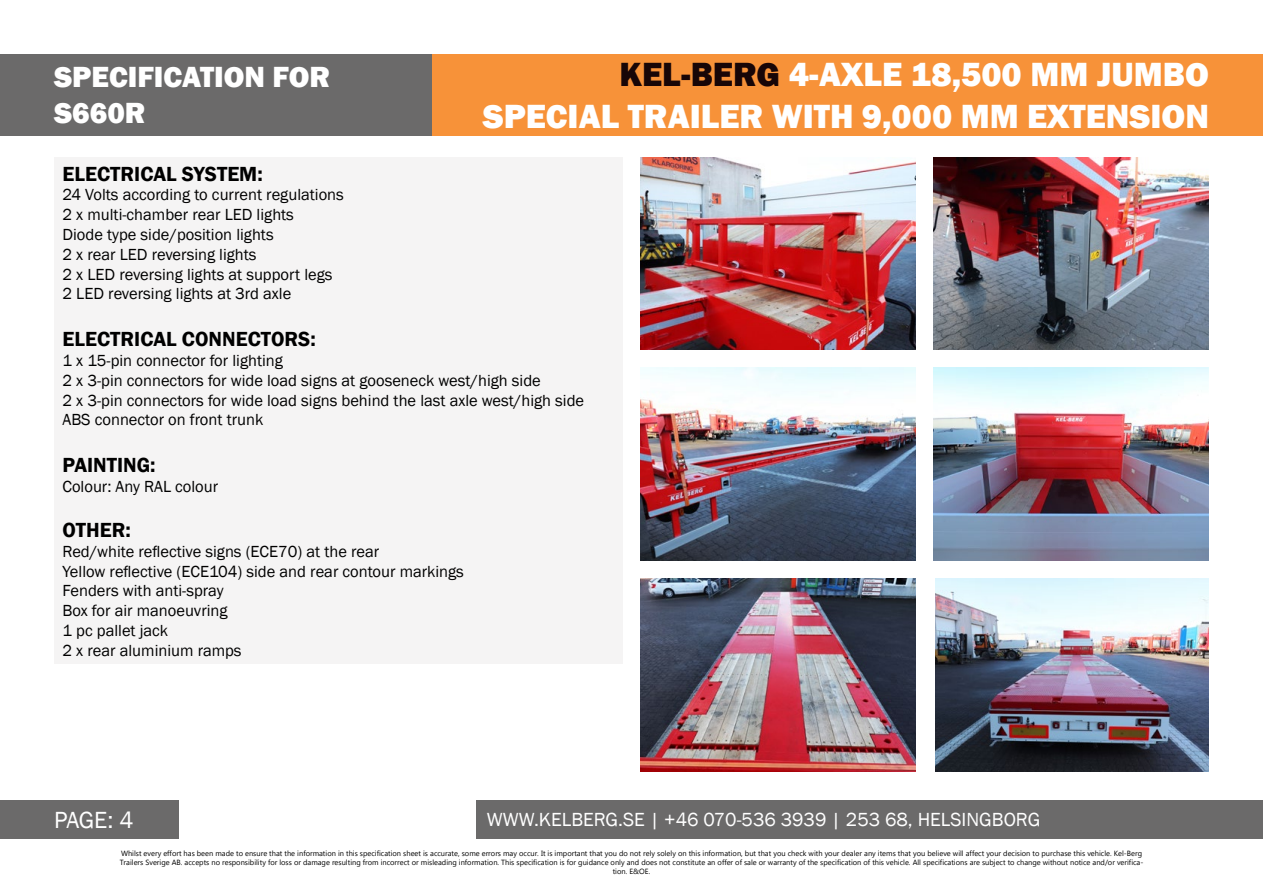
<style>
.page{position:relative;width:1263px;height:893px;background:#fff}
.page>*{position:absolute;margin:0;border:0;box-sizing:border-box;transform-origin:0 0}
.t1{font:800 34.5px/41.4px "Franklin Gothic";color:#fff;text-align:right}
.t2{font:800 30px/36px "Franklin Gothic";color:#fff}
.t3{font:24px "Franklin Gothic";color:#fff}
.t4{font:600 21px "Franklin Gothic";color:#000}
.t5{font:19.5px "Franklin Gothic";color:#fff}
.t6{font:16.5px/19.8px "Franklin Gothic";color:#000}
.t7{font:7.5px/9px "Microsoft Tai Le";color:#000;text-align:center}
.s1{color:#180607}
</style>
<div class="page">
<div style="left:432px;top:54px;width:831px;height:82px;background:#f79239"></div>
<div style="left:0;top:54px;width:432px;height:82px;background:#6b6a6a"></div>
<div style="left:0;top:801px;width:179px;height:38px;background:#6b6a6a"></div>
<div style="left:476px;top:801px;width:787px;height:38px;background:#6b6a6a"></div>
<div style="left:54px;top:157px;width:568px;height:507px;background:#f5f4f4"></div>
<img style="left:640px;top:157px;width:276px;height:193px">
<img style="left:934px;top:157px;width:275px;height:193px">
<img style="left:640px;top:368px;width:276px;height:192px">
<img style="left:934px;top:368px;width:275px;height:192px">
<img style="left:640px;top:578px;width:276px;height:193px">
<img style="left:935px;top:578px;width:274px;height:193px">
<h2 class="t2" style="left:54px;top:59px;width:278px">SPECIFICATION FOR<br>S660R</h2>
<h1 class="t1" style="left:483px;top:54px;width:728px"><span class="s1">KEL-BERG</span> 4-AXLE 18,500 MM JUMBO<br>SPECIAL TRAILER WITH 9,000 MM EXTENSION</h1>
<h3 class="t4" style="left:63px;top:161px;width:202px">ELECTRICAL SYSTEM:</h3>
<h3 class="t6" style="left:63px;top:185px;width:283px">24 Volts according to current regulations 2 x multi-chamber rear LED lights<br>Diode type side/position lights<br>2 x rear LED reversing lights<br>2 x LED reversing lights at support legs 2 LED reversing lights at 3rd axle</h3>
<h3 class="t4" style="left:63px;top:326px;width:255px">ELECTRICAL CONNECTORS:</h3>
<h3 class="t6" style="left:63px;top:351px;width:523px">1 x 15-pin connector for lighting<br>2 x 3-pin connectors for wide load signs at gooseneck west/high side<br>2 x 3-pin connectors for wide load signs behind the last axle west/high side ABS connector on front trunk</h3>
<h3 class="t4" style="left:63px;top:452px;width:95px">PAINTING:</h3>
<h3 class="t6" style="left:63px;top:477px;width:157px">Colour: Any RAL colour</h3>
<h3 class="t4" style="left:63px;top:517px;width:70px">OTHER:</h3>
<h3 class="t6" style="left:63px;top:542px;width:403px">Red/white reflective signs (ECE70) at the rear<br>Yellow reflective (ECE104) side and rear contour markings<br>Fenders with anti-spray<br>Box for air manoeuvring<br>1 pc pallet jack<br>2 x rear aluminium ramps</h3>
<h3 class="t3" style="left:54px;top:805px;width:81px">PAGE: 4</h3>
<h3 class="t5" style="left:487px;top:807px;width:555px">WWW.KELBERG.SE | +46 070-536 3939 | 253 68, HELSINGBORG</h3>
<p class="t7" style="left:120px;top:849px;width:1025px">Whilst every effort has been made to ensure that the information in this specification sheet is accurate, some errors may occur. It is important that you do not rely solely on this information, but that you check with your dealer any items that you believe will affect your decision to purchase this vehicle. Kel-Berg<br>Trailers Sverige AB. accepts no responsibility for loss or damage resulting from incorrect or misleading information. This specification is for guidance only and does not constitute an offer of sale or warranty of the specification of this vehicle. All specifications are subject to change without notice and/or verifica&shy;tion. E&amp;OE.</p>
</div>
